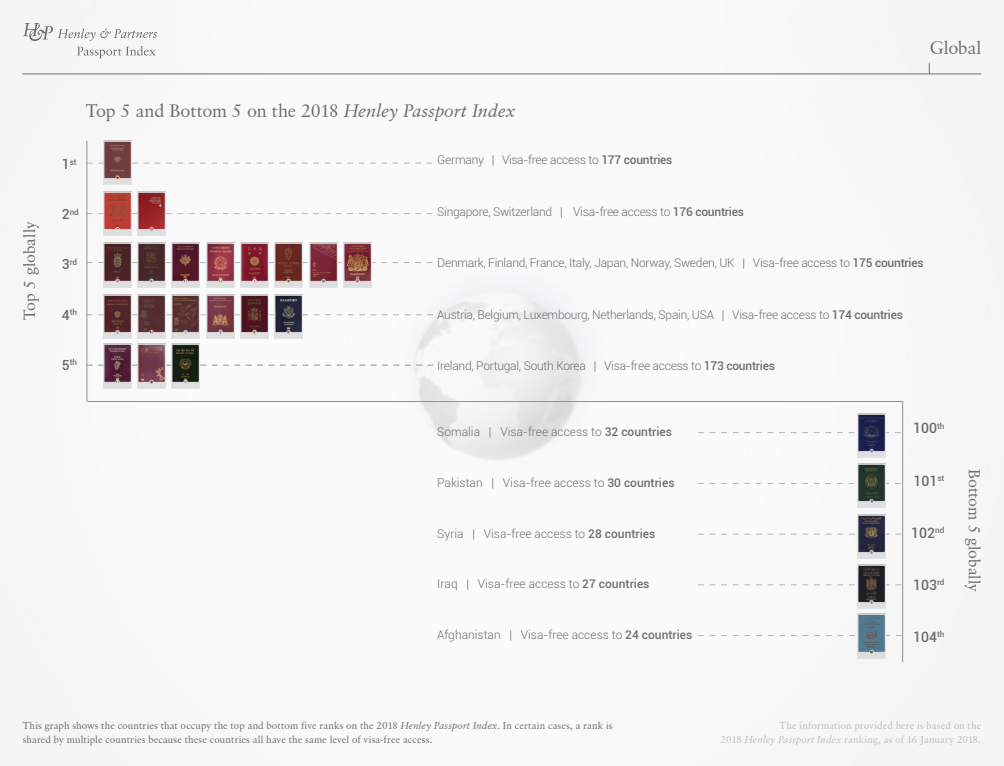
<style>
.page{position:relative;width:1004px;height:766px;background:#fff}
.page>*{position:absolute;margin:0;border:0;box-sizing:border-box;transform-origin:0 0}
.t1{font:18px "Classical Garamond BT";letter-spacing:-.01em;color:#6d6e71}
.t2{font:16px "Classical Garamond BT";letter-spacing:-.005em;color:#6d6e71}
.t3{font:500 14.3px "Roboto";color:#6d6e71}
.t4{font:300 12px "Roboto";letter-spacing:-.02em;color:#6d6e71}
.t5{font:300 12px "Roboto";color:#6d6e71}
.t6{font:10px/14px "Classical Garamond BT";letter-spacing:.01em;color:#6d6e71}
.t7{font:10px/14px "Classical Garamond BT";color:#bcbec0;text-align:right}
.t8{font:500 8.2px "Roboto";color:#6d6e71}
.s1{font-style:italic}
.s2{font-size:14px}
.s3{font-weight:500}
</style>
<div class="page">
<img style="left:22px;top:22px;width:960px;height:641px">
<svg style="left:23px;top:23px;width:134px;height:35px"></svg>
<hr style="left:22px;top:74px;width:959px;height:1px;background:#6d6e71">
<svg style="left:88px;top:163px;width:344px;height:1px"></svg>
<svg style="left:698px;top:432px;width:202px;height:1px"></svg>
<svg style="left:88px;top:213px;width:344px;height:1px"></svg>
<svg style="left:88px;top:262px;width:344px;height:1px"></svg>
<svg style="left:698px;top:483px;width:202px;height:1px"></svg>
<svg style="left:88px;top:314px;width:345px;height:1px"></svg>
<svg style="left:698px;top:534px;width:203px;height:1px"></svg>
<svg style="left:698px;top:635px;width:203px;height:1px"></svg>
<svg style="left:88px;top:365px;width:345px;height:1px"></svg>
<svg style="left:698px;top:584px;width:203px;height:1px"></svg>
<hr style="left:87px;top:141px;width:1px;height:260px;background:#8f9194">
<img style="left:103px;top:242px;width:28px;height:45px">
<img style="left:857px;top:463px;width:28px;height:44px">
<img style="left:103px;top:191px;width:28px;height:45px">
<img style="left:343px;top:242px;width:28px;height:45px">
<img style="left:137px;top:242px;width:28px;height:45px">
<img style="left:172px;top:242px;width:28px;height:45px">
<img style="left:240px;top:242px;width:28px;height:45px">
<img style="left:206px;top:242px;width:28px;height:45px">
<img style="left:275px;top:242px;width:28px;height:45px">
<img style="left:309px;top:242px;width:28px;height:45px">
<img style="left:103px;top:294px;width:28px;height:44px">
<img style="left:857px;top:514px;width:28px;height:44px">
<img style="left:857px;top:613px;width:28px;height:45px">
<img style="left:138px;top:294px;width:28px;height:44px">
<img style="left:172px;top:294px;width:28px;height:44px">
<img style="left:206px;top:294px;width:28px;height:44px">
<img style="left:275px;top:294px;width:28px;height:44px">
<img style="left:240px;top:294px;width:28px;height:44px">
<img style="left:138px;top:191px;width:28px;height:45px">
<img style="left:103px;top:343px;width:28px;height:45px">
<img style="left:857px;top:564px;width:28px;height:44px">
<img style="left:172px;top:343px;width:28px;height:45px">
<img style="left:137px;top:343px;width:28px;height:45px">
<hr style="left:87px;top:401px;width:816px;height:1px;background:#8f9194">
<hr style="left:902px;top:401px;width:1px;height:261px;background:#8f9194">
<img style="left:103px;top:140px;width:28px;height:44px">
<img style="left:857px;top:413px;width:28px;height:44px">
<h2 class="t2" style="left:20px;top:320px;width:100px;rotate:-90deg">Top 5 globally</h2>
<h1 class="t1" style="left:86px;top:99px;width:431px">Top 5 and Bottom 5 on the 2018 <span class="s1">Henley Passport Index</span></h1>
<h1 class="t1" style="left:929px;top:36px;width:53px">Global</h1>
<p class="t8" style="left:62px;top:156px;width:16px"><span class="s2">1</span>st</p>
<p class="t8" style="left:62px;top:206px;width:19px"><span class="s2">2</span>nd</p>
<p class="t8" style="left:62px;top:256px;width:17px"><span class="s2">3</span>rd</p>
<p class="t8" style="left:62px;top:306px;width:17px"><span class="s2">4</span>th</p>
<p class="t8" style="left:62px;top:356px;width:17px"><span class="s2">5</span>th</p>
<p class="t4" style="left:437px;top:151px;width:237px">Germany | Visa-free access to <span class="s3">177 countries</span></p>
<p class="t4" style="left:437px;top:203px;width:308px">Singapore, Switzerland | Visa-free access to <span class="s3">176 countries</span></p>
<p class="t4" style="left:437px;top:254px;width:488px">Denmark, Finland, France, Italy, Japan, Norway, Sweden, UK | Visa-free access to <span class="s3">175 countries</span></p>
<p class="t4" style="left:437px;top:306px;width:467px">Austria, Belgium, Luxembourg, Netherlands, Spain, USA | Visa-free access to <span class="s3">174 countries</span></p>
<p class="t4" style="left:437px;top:357px;width:339px">Ireland, Portugal, South Korea | Visa-free access to <span class="s3">173 countries</span></p>
<p class="t5" style="left:437px;top:424px;width:236px">Somalia | Visa-free access to <span class="s3">32 countries</span></p>
<p class="t5" style="left:437px;top:474px;width:239px">Pakistan | Visa-free access to <span class="s3">30 countries</span></p>
<p class="t5" style="left:437px;top:525px;width:220px">Syria | Visa-free access to <span class="s3">28 countries</span></p>
<p class="t5" style="left:437px;top:575px;width:214px">Iraq | Visa-free access to <span class="s3">27 countries</span></p>
<p class="t5" style="left:437px;top:626px;width:257px">Afghanistan | Visa-free access to <span class="s3">24 countries</span></p>
<p class="t3" style="left:913px;top:418px;width:33px">100<sup>th</sup></p>
<p class="t3" style="left:913px;top:470px;width:32px">101<sup>st</sup></p>
<p class="t3" style="left:911px;top:522px;width:35px">102<sup>nd</sup></p>
<p class="t3" style="left:913px;top:574px;width:33px">103<sup>rd</sup></p>
<p class="t3" style="left:913px;top:626px;width:33px">104<sup>th</sup></p>
<h2 class="t2" style="left:984px;top:468px;width:125px;rotate:90deg">Bottom 5 globally</h2>
<p class="t6" style="left:23px;top:718px;width:591px">This graph shows the countries that occupy the top and bottom five ranks on the 2018 <span class="s1">Henley Passport Index</span>. In certain cases, a rank is shared by multiple countries because these countries all have the same level of visa-free access.</p>
<p class="t7" style="left:720px;top:718px;width:262px">The information provided here is based on the<br>2018 <span class="s1">Henley Passport Index</span> ranking, as of 16 January 2018.</p>
</div>
